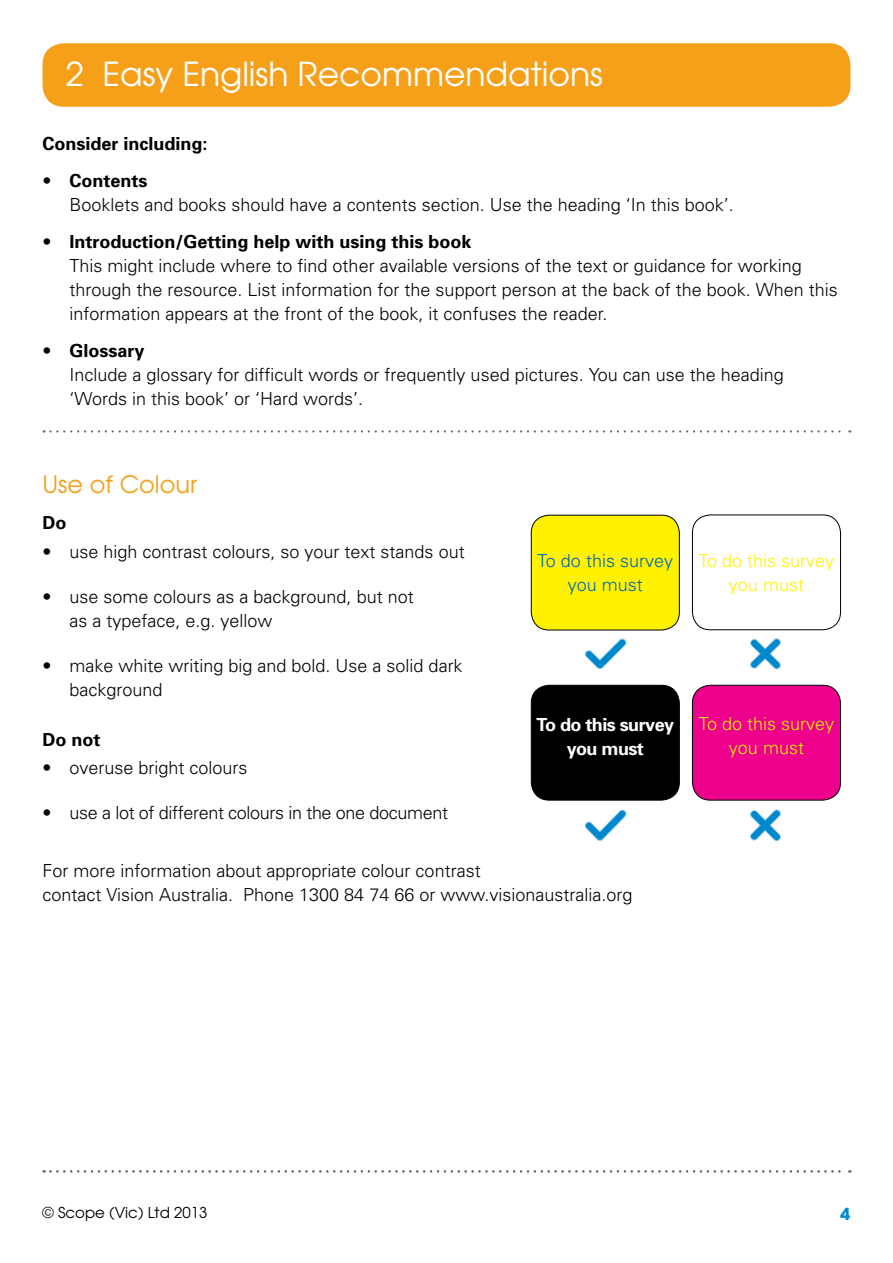
<style>
.page{position:relative;width:893px;height:1263px;background:#fff}
.page>*{position:absolute;margin:0;border:0;box-sizing:border-box;transform-origin:0 0}
.t1{font:33px "Avant Garde";color:#fff}
.t2{font:24px "Avant Garde";color:#f6a01a}
.t3{font:300 18px/24px "Univers";color:#000}
.t4{font:300 18px "Univers";letter-spacing:-.02em;color:#000}
.t5{font:300 18px/24px "Univers";color:#fff200;text-align:center}
.t6{font:700 18px "Univers";color:#000}
.t7{font:300 18px/24px "Univers";color:#0066b3;text-align:center}
.t8{font:700 18px/24px "Univers";letter-spacing:-.03em;color:#fff;text-align:center}
.t9{font:700 16.5px "Avant Garde";color:#0089cf}
.t10{font:15px "Avant Garde";color:#000}
.s1{font-weight:700}
</style>
<div class="page">
<div style="left:43px;top:43px;width:807px;height:64px;background:#f6a01a;border-radius:21px"></div>
<svg style="left:44px;top:1170px;width:806px;height:2px"></svg>
<div style="left:531px;top:515px;width:148px;height:115px;background:#fff200;border-radius:18px"></div>
<div style="left:531px;top:515px;width:149px;height:115px;border:1px solid #000;border-radius:18px"></div>
<div style="left:692px;top:685px;width:148px;height:115px;background:#ec008c;border-radius:18px"></div>
<div style="left:692px;top:685px;width:149px;height:115px;border:1px solid #000;border-radius:18px"></div>
<div style="left:531px;top:685px;width:148px;height:115px;background:#000;border-radius:18px"></div>
<div style="left:531px;top:685px;width:149px;height:115px;border:1px solid #000;border-radius:18px"></div>
<img style="left:585px;top:638px;width:42px;height:31px">
<img style="left:750px;top:638px;width:31px;height:32px">
<div style="left:692px;top:514px;width:149px;height:116px;border:1px solid #000;border-radius:18px"></div>
<img style="left:585px;top:809px;width:42px;height:32px">
<img style="left:750px;top:809px;width:31px;height:33px">
<svg style="left:44px;top:430px;width:806px;height:3px"></svg>
<h1 class="t1" style="left:66px;top:54px;width:539px">2 Easy English Recommendations</h1>
<p class="t6" style="left:43px;top:133px;width:167px">Consider including:</p>
<p class="t3" style="left:70px;top:169px;width:666px;text-indent:-27px">• <span class="s1">Contents<br></span>Booklets and books should have a contents section. Use the heading ‘In this book’.</p>
<p class="t3" style="left:70px;top:229px;width:770px;text-indent:-27px">• <span class="s1">Introduction/Getting help with using this book<br></span>This might include where to find other available versions of the text or guidance for working through the resource. List information for the support person at the back of the book. When this information appears at the front of the book, it confuses the reader.</p>
<p class="t3" style="left:70px;top:338px;width:716px;text-indent:-27px">• <span class="s1">Glossary<br></span>Include a glossary for difficult words or frequently used pictures. You can use the heading ‘Words in this book’ or ‘Hard words’.</p>
<h2 class="t2" style="left:43px;top:469px;width:156px">Use of Colour</h2>
<p class="t6" style="left:43px;top:512px;width:25px">Do</p>
<p class="t3" style="left:43px;top:539px;width:424px">• use high contrast colours, so your text stands out</p>
<p class="t3" style="left:70px;top:585px;width:346px;text-indent:-27px">• use some colours as a background, but not as a typeface, e.g. yellow</p>
<p class="t3" style="left:70px;top:654px;width:395px;text-indent:-27px">• make white writing big and bold. Use a solid dark background</p>
<p class="t6" style="left:43px;top:728px;width:59px">Do not</p>
<p class="t3" style="left:43px;top:756px;width:207px">• overuse bright colours</p>
<p class="t4" style="left:43px;top:802px;width:407px">• use a lot of different colours in the one document</p>
<p class="t7" style="left:538px;top:549px;width:137px">To do this survey you must</p>
<p class="t8" style="left:536px;top:712px;width:139px">To do this survey you must</p>
<p class="t3" style="left:43px;top:859px;width:591px">For more information about appropriate colour contrast<br>contact Vision Australia. Phone 1300 84 74 66 or www.visionaustralia.org</p>
<p class="t5" style="left:699px;top:549px;width:137px">To do this survey you must</p>
<p class="t5" style="left:699px;top:711px;width:137px">To do this survey you must</p>
<p class="t10" style="left:43px;top:1203px;width:166px">© Scope (Vic) Ltd 2013</p>
<p class="t9" style="left:840px;top:1203px;width:12px">4</p>
</div>
